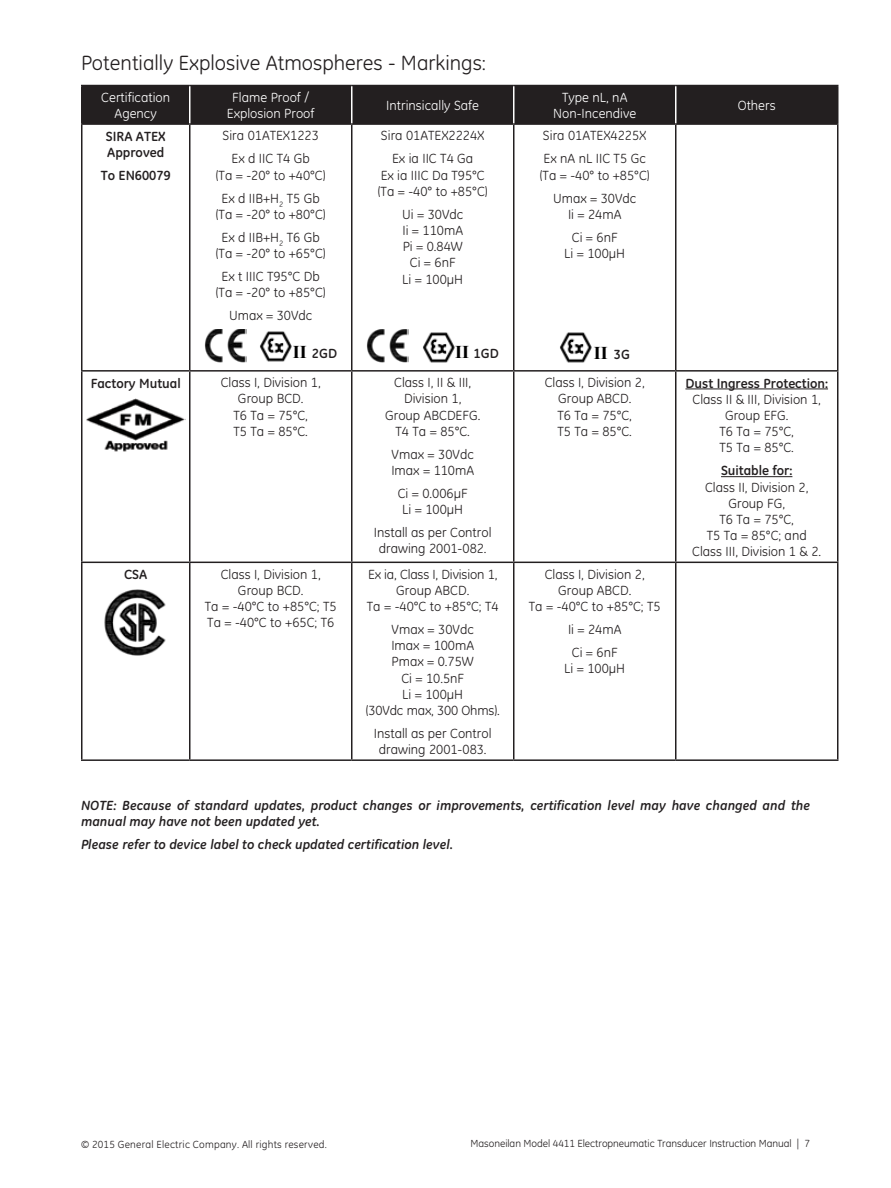
<style>
.page{position:relative;width:891px;height:1188px;background:#fff}
.page>*{position:absolute;margin:0;border:0;box-sizing:border-box;transform-origin:0 0}
.t1{font:21px "GE Inspira";color:#231f20}
.t2{font:700 18px "Times New Roman";color:#000}
.t3{font:13.5px/16.2px "GE Inspira";color:#231f20;text-align:center}
.t4{font:italic 700 13.5px/16.2px "GE Inspira";color:#231f20}
.t5{font:13.5px/16.2px "GE Inspira";color:#fff;text-align:center}
.t6{font:700 13.5px/16.2px "GE Inspira";color:#231f20}
.t7{font:10.5px "GE Inspira";letter-spacing:-.005em;color:#231f20}
.t8{font:10.5px "GE Inspira";letter-spacing:.02em;color:#231f20}
.s1{font-family:"GE Inspira";font-size:13.5px;color:#231f20}
</style>
<div class="page">
<div style="left:82px;top:86px;width:755px;height:37px;background:#231f20"></div>
<hr style="left:81px;top:85px;width:109px;height:1px;background:#231f20">
<hr style="left:81px;top:86px;width:1px;height:37px;background:#231f20">
<hr style="left:190px;top:85px;width:162px;height:1px;background:#231f20">
<hr style="left:352px;top:85px;width:162px;height:1px;background:#231f20">
<hr style="left:514px;top:85px;width:162px;height:1px;background:#231f20">
<hr style="left:676px;top:85px;width:162px;height:1px;background:#231f20">
<hr style="left:837px;top:86px;width:1px;height:37px;background:#231f20">
<hr style="left:81px;top:123px;width:109px;height:2px;background:#231f20">
<hr style="left:81px;top:125px;width:1px;height:245px;background:#231f20">
<hr style="left:190px;top:123px;width:162px;height:2px;background:#231f20">
<hr style="left:189px;top:125px;width:1px;height:245px;background:#231f20">
<hr style="left:352px;top:123px;width:162px;height:2px;background:#231f20">
<hr style="left:351px;top:125px;width:1px;height:245px;background:#231f20">
<hr style="left:514px;top:123px;width:162px;height:2px;background:#231f20">
<hr style="left:513px;top:125px;width:1px;height:245px;background:#231f20">
<hr style="left:676px;top:123px;width:162px;height:2px;background:#231f20">
<hr style="left:675px;top:125px;width:1px;height:245px;background:#231f20">
<hr style="left:837px;top:125px;width:1px;height:245px;background:#231f20">
<hr style="left:81px;top:370px;width:109px;height:2px;background:#231f20">
<hr style="left:81px;top:372px;width:1px;height:190px;background:#231f20">
<hr style="left:190px;top:370px;width:162px;height:2px;background:#231f20">
<hr style="left:189px;top:372px;width:1px;height:190px;background:#231f20">
<hr style="left:352px;top:370px;width:162px;height:2px;background:#231f20">
<hr style="left:351px;top:372px;width:1px;height:190px;background:#231f20">
<hr style="left:514px;top:370px;width:162px;height:2px;background:#231f20">
<hr style="left:513px;top:372px;width:1px;height:190px;background:#231f20">
<hr style="left:676px;top:370px;width:162px;height:2px;background:#231f20">
<hr style="left:675px;top:372px;width:1px;height:190px;background:#231f20">
<hr style="left:837px;top:372px;width:1px;height:190px;background:#231f20">
<hr style="left:81px;top:562px;width:109px;height:1px;background:#231f20">
<hr style="left:81px;top:563px;width:1px;height:196px;background:#231f20">
<hr style="left:190px;top:562px;width:162px;height:1px;background:#231f20">
<hr style="left:189px;top:563px;width:1px;height:196px;background:#231f20">
<hr style="left:352px;top:562px;width:162px;height:1px;background:#231f20">
<hr style="left:351px;top:563px;width:1px;height:196px;background:#231f20">
<hr style="left:514px;top:562px;width:162px;height:1px;background:#231f20">
<hr style="left:513px;top:563px;width:1px;height:196px;background:#231f20">
<hr style="left:676px;top:562px;width:162px;height:1px;background:#231f20">
<hr style="left:675px;top:563px;width:1px;height:196px;background:#231f20">
<hr style="left:837px;top:563px;width:1px;height:196px;background:#231f20">
<hr style="left:81px;top:759px;width:109px;height:2px;background:#231f20">
<hr style="left:190px;top:759px;width:162px;height:2px;background:#231f20">
<hr style="left:352px;top:759px;width:162px;height:2px;background:#231f20">
<hr style="left:514px;top:759px;width:162px;height:2px;background:#231f20">
<hr style="left:676px;top:759px;width:162px;height:2px;background:#231f20">
<hr style="left:189px;top:86px;width:1px;height:37px;background:#fff">
<hr style="left:351px;top:86px;width:1px;height:37px;background:#fff">
<hr style="left:513px;top:86px;width:1px;height:37px;background:#fff">
<hr style="left:675px;top:86px;width:1px;height:37px;background:#fff">
<img style="left:204px;top:329px;width:42px;height:33px">
<img style="left:260px;top:331px;width:32px;height:31px">
<img style="left:367px;top:330px;width:42px;height:33px">
<img style="left:423px;top:332px;width:32px;height:31px">
<img style="left:560px;top:332px;width:32px;height:31px">
<img style="left:86px;top:398px;width:100px;height:54px">
<hr style="left:685px;top:389px;width:143px;height:1px;background:#231f20">
<hr style="left:721px;top:476px;width:71px;height:1px;background:#231f20">
<img style="left:104px;top:589px;width:62px;height:67px">
<h1 class="t1" style="left:81px;top:51px;width:407px">Potentially Explosive Atmospheres - Markings:</h1>
<p class="t5" style="left:101px;top:89px;width:70px">Certification<br>Agency</p>
<p class="t5" style="left:227px;top:89px;width:89px">Flame Proof /<br>Explosion Proof</p>
<p class="t5" style="left:386px;top:97px;width:94px">Intrinsically Safe</p>
<p class="t5" style="left:553px;top:89px;width:85px">Type nL, nA<br>Non-Incendive</p>
<p class="t5" style="left:738px;top:97px;width:39px">Others</p>
<p class="t6" style="left:106px;top:128px;width:61px">SIRA ATEX<br>Approved</p>
<p class="t6" style="left:101px;top:167px;width:71px">To EN60079</p>
<p class="t3" style="left:223px;top:124px;width:98px;line-height:23px">Sira 01ATEX1223<br>Ex d IIC T4 Gb</p>
<p class="t3" style="left:216px;top:163px;width:111px;line-height:23px">(Ta = -20° to +40°C)<br>Ex d IIB+H<sub>2</sub> T5 Gb</p>
<p class="t3" style="left:216px;top:203px;width:111px;line-height:23px">(Ta = -20° to +80°C)<br>Ex d IIB+H<sub>2</sub> T6 Gb</p>
<p class="t3" style="left:216px;top:242px;width:111px;line-height:23px">(Ta = -20° to +65°C)<br>Ex t IIIC T95°C Db</p>
<p class="t3" style="left:216px;top:281px;width:111px;line-height:23px">(Ta = -20° to +85°C)<br>Umax = 30Vdc</p>
<h2 class="t2" style="left:293px;top:341px;width:16px">II</h2>
<p class="t6" style="left:312px;top:345px;width:27px">2GD</p>
<p class="t3" style="left:543px;top:124px;width:105px;line-height:23px;text-align:left">Sira 01ATEX4225X<br>Ex nA nL IIC T5 Gc</p>
<p class="t3" style="left:540px;top:163px;width:111px;line-height:23px">(Ta = -40° to +85°C)<br>Umax = 30Vdc</p>
<p class="t3" style="left:568px;top:203px;width:55px;line-height:23px;text-align:left">Ii = 24mA<br>Ci = 6nF</p>
<p class="t3" style="left:564px;top:245px;width:62px">Li = 100µH</p>
<p class="t3" style="left:381px;top:124px;width:105px;line-height:23px">Sira 01ATEX2224X<br>Ex ia IIC T4 Ga</p>
<p class="t3" style="left:378px;top:167px;width:111px;text-align:left">Ex ia IIIC Da T95°C (Ta = -40° to +85°C)</p>
<p class="t3" style="left:402px;top:206px;width:63px">Ui = 30Vdc<br>Ii = 110mA<br>Pi = 0.84W<br>Ci = 6nF<br>Li = 100µH</p>
<h2 class="t2" style="left:455px;top:342px;width:16px">II</h2>
<p class="t6" style="left:474px;top:345px;width:27px">1GD</p>
<h2 class="t2" style="left:594px;top:342px;width:48px">II <span class="s1">3G</span>3G</h2>
<p class="t6" style="left:91px;top:375px;width:92px">Factory Mutual</p>
<p class="t3" style="left:221px;top:374px;width:101px">Class I, Division 1,<br>Group BCD.<br>T6 Ta = 75°C,<br>T5 Ta = 85°C.</p>
<p class="t3" style="left:385px;top:374px;width:96px">Class I, II &amp; III,<br>Division 1,<br>Group ABCDEFG.<br>T4 Ta = 85°C.</p>
<p class="t3" style="left:391px;top:446px;width:84px;text-align:left">Vmax = 30Vdc<br>Imax = 110mA</p>
<p class="t3" style="left:398px;top:485px;width:71px">Ci = 0.006µF<br>Li = 100µH</p>
<p class="t3" style="left:374px;top:524px;width:119px">Install as per Control drawing 2001-082.</p>
<p class="t6" style="left:124px;top:566px;width:25px">CSA</p>
<p class="t3" style="left:205px;top:566px;width:133px">Class I, Division 1,<br>Group BCD.<br>Ta = -40°C to +85°C; T5<br>Ta = -40°C to +65C; T6</p>
<p class="t3" style="left:367px;top:566px;width:133px">Ex ia, Class I, Division 1,<br>Group ABCD.<br>Ta = -40°C to +85°C; T4</p>
<p class="t3" style="left:366px;top:621px;width:134px">Vmax = 30Vdc<br>Imax = 100mA<br>Pmax = 0.75W<br>Ci = 10.5nF<br>Li = 100µH<br>(30Vdc max, 300 Ohms).</p>
<p class="t3" style="left:374px;top:725px;width:119px">Install as per Control drawing 2001-083.</p>
<p class="t3" style="left:545px;top:374px;width:101px">Class I, Division 2,<br>Group ABCD.<br>T6 Ta = 75°C,<br>T5 Ta = 85°C.</p>
<p class="t6" style="left:685px;top:375px;width:144px">Dust Ingress Protection:</p>
<p class="t3" style="left:693px;top:391px;width:130px">Class II &amp; III, Division 1,<br>Group EFG.<br>T6 Ta = 75°C,<br>T5 Ta = 85°C.</p>
<p class="t6" style="left:721px;top:462px;width:73px">Suitable for:</p>
<p class="t3" style="left:692px;top:479px;width:129px">Class II, Division 2,<br>Group FG,<br>T6 Ta = 75°C,<br>T5 Ta = 85°C; and<br>Class III, Division 1 &amp; 2.</p>
<p class="t3" style="left:529px;top:566px;width:133px">Class I, Division 2,<br>Group ABCD.<br>Ta = -40°C to +85°C; T5</p>
<p class="t3" style="left:568px;top:618px;width:55px;line-height:23px;text-align:left">Ii = 24mA<br>Ci = 6nF</p>
<p class="t3" style="left:564px;top:660px;width:62px">Li = 100µH</p>
<p class="t4" style="left:81px;top:797px;width:731px">NOTE: Because of standard updates, product changes or improvements, certification level may have changed and the manual may have not been updated yet.</p>
<p class="t4" style="left:81px;top:836px;width:374px">Please refer to device label to check updated certification level.</p>
<p class="t8" style="left:81px;top:1138px;width:247px">© 2015 General Electric Company. All rights reserved.</p>
<p class="t7" style="left:471px;top:1137px;width:341px">Masoneilan Model 4411 Electropneumatic Transducer Instruction Manual | 7</p>
</div>
